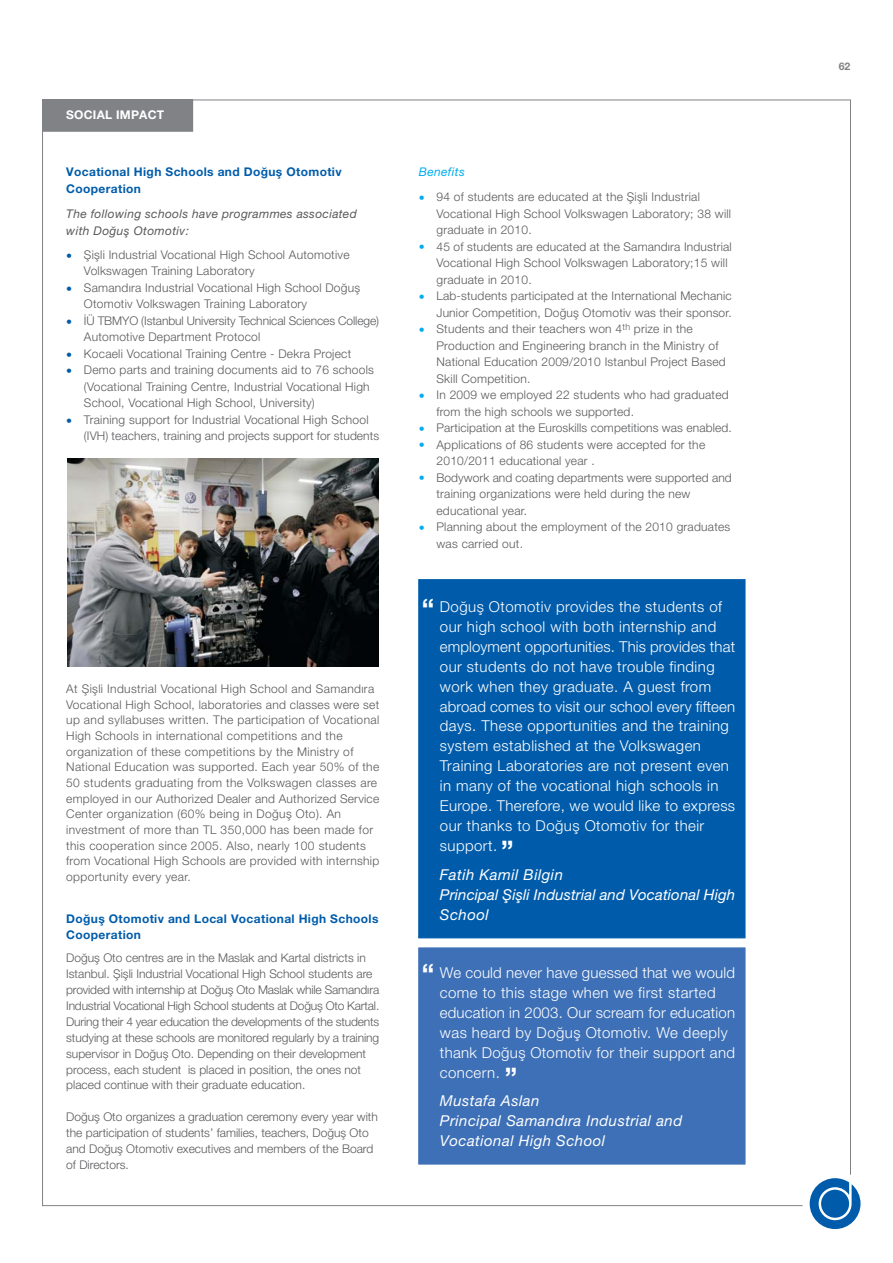
<style>
.page{position:relative;width:893px;height:1263px;background:#fff}
.page>*{position:absolute;margin:0;border:0;box-sizing:border-box;transform-origin:0 0}
.t1{font:700 27px "Helvetica Neue";color:#fff}
.t2{font:300 15px/19.8px "Helvetica Neue";letter-spacing:.03em;color:#fff}
.t3{font:italic 15px/19.8px "Helvetica Neu";letter-spacing:.005em;color:#fff}
.t4{font:italic 15px/20px "Helvetica Neu";letter-spacing:.03em;color:#fff}
.t5{font:300 12px/16.5px "Helvetica Neue";letter-spacing:.02em;color:#58595b}
.t6{font:300 12px/15.9px "Helvetica Neue";color:#58595b}
.t7{font:700 12px/15.9px "Helvetica Neue";letter-spacing:.03em;color:#005cab}
.t8{font:italic 12px/16.5px "Helvetica Neue";letter-spacing:.025em;color:#58595b}
.t9{font:700 12px "Helvetica Neue";letter-spacing:.02em;color:#fff}
.t10{font:300 12px/16.5px "Helvetica Neue";color:#00aeef}
.t11{font:italic 12px "Helvetica Neue";letter-spacing:.03em;color:#00aeef}
.t12{font:300 12px/16.5px "Helvetica Neue";color:#005cab}
.t13{font:700 10.5px "Helvetica Neue";color:#808285}
</style>
<div class="page">
<div style="left:44px;top:102px;width:149px;height:30px;background:#808285"></div>
<svg style="left:810px;top:1178px;width:50px;height:51px"></svg>
<div style="left:418px;top:579px;width:327px;height:359px;background:#005cab;border:1px solid #005cab"></div>
<div style="left:418px;top:947px;width:327px;height:217px;background:#3d70b7;border:1px solid #3d70b7"></div>
<img style="left:67px;top:459px;width:311px;height:207px">
<p class="t9" style="left:66px;top:111px;width:99px">SOCIAL IMPACT</p>
<p class="t7" style="left:66px;top:165px;width:277px;line-height:16.5px">Vocational High Schools and Doğuş Otomotiv<br>Cooperation</p>
<p class="t8" style="left:66px;top:207px;width:292px">The following schools have programmes associated with Doğuş Otomotiv:</p>
<p class="t12" style="left:66px;top:248px;width:7px">•</p>
<p class="t12" style="left:66px;top:281px;width:7px">•</p>
<p class="t12" style="left:66px;top:314px;width:7px">•</p>
<p class="t12" style="left:66px;top:347px;width:7px">• •</p>
<p class="t12" style="left:66px;top:413px;width:7px">•</p>
<p class="t5" style="left:84px;top:247px;width:297px">Şişli Industrial Vocational High School Automotive Volkswagen Training Laboratory<br>Samandıra Industrial Vocational High School Doğuş Otomotiv Volkswagen Training Laboratory<br>İÜ TBMYO (Istanbul University Technical Sciences College)<br>Automotive Department Protocol<br>Kocaeli Vocational Training Centre - Dekra Project Demo parts and training documents aid to 76 schools (Vocational Training Centre, Industrial Vocational High School, Vocational High School, University)<br>Training support for Industrial Vocational High School (IVH) teachers, training and projects support for students</p>
<p class="t5" style="left:66px;top:682px;width:315px;line-height:15.6px">At Şişli Industrial Vocational High School and Samandıra Vocational High School, laboratories and classes were set up and syllabuses written. The participation of Vocational High Schools in international competitions and the organization of these competitions by the Ministry of National Education was supported. Each year 50% of the 50 students graduating from the Volkswagen classes are employed in our Authorized Dealer and Authorized Service Center organization (60% being in Doğuş Oto). An investment of more than TL 350,000 has been made for this cooperation since 2005. Also, nearly 100 students from Vocational High Schools are provided with internship opportunity every year.</p>
<p class="t7" style="left:66px;top:912px;width:314px">Doğuş Otomotiv and Local Vocational High Schools<br>Cooperation</p>
<p class="t6" style="left:66px;top:951px;width:315px">Doğuş Oto centres are in the Maslak and Kartal districts in Istanbul. Şişli Industrial Vocational High School students are provided with internship at Doğuş Oto Maslak while Samandıra Industrial Vocational High School students at Doğuş Oto Kartal.<br>During their 4 year education the developments of the students studying at these schools are monitored regularly by a training supervisor in Doğuş Oto. Depending on their development process, each student is placed in position, the ones not placed continue with their graduate education.</p>
<p class="t6" style="left:66px;top:1110px;width:313px">Doğuş Oto organizes a graduation ceremony every year with the participation of students’ families, teachers, Doğuş Oto and Doğuş Otomotiv executives and members of the Board of Directors.</p>
<p class="t11" style="left:419px;top:168px;width:48px">Benefits</p>
<p class="t5" style="left:436px;top:190px;width:297px">94 of students are educated at the Şişli Industrial Vocational High School Volkswagen Laboratory; 38 will graduate in 2010.<br>45 of students are educated at the Samandıra Industrial Vocational High School Volkswagen Laboratory;15 will graduate in 2010.<br>Lab-students participated at the International Mechanic Junior Competition, Doğuş Otomotiv was their sponsor.<br>Students and their teachers won 4<sup>th</sup> prize in the Production and Engineering branch in the Ministry of National Education 2009/2010 Istanbul Project Based Skill Competition.<br>In 2009 we employed 22 students who had graduated from the high schools we supported.<br>Participation at the Euroskills competitions was enabled.<br>Applications of 86 students were accepted for the 2010/2011 educational year .<br>Bodywork and coating departments were supported and training organizations were held during the new educational year.<br>Planning about the employment of the 2010 graduates was carried out.</p>
<p class="t10" style="left:419px;top:190px;width:7px">•</p>
<p class="t10" style="left:419px;top:240px;width:7px">•</p>
<p class="t10" style="left:419px;top:289px;width:7px">•</p>
<p class="t10" style="left:419px;top:322px;width:7px">•</p>
<p class="t10" style="left:419px;top:388px;width:7px">•</p>
<p class="t10" style="left:419px;top:421px;width:7px">• •</p>
<p class="t10" style="left:419px;top:471px;width:7px">•</p>
<p class="t10" style="left:419px;top:520px;width:7px">•</p>
<h1 class="t1" style="left:422px;top:599px;width:14px">“</h1>
<p class="t2" style="left:440px;top:598px;width:297px">Doğuş Otomotiv provides the students of our high school with both internship and employment opportunities. This provides that our students do not have trouble finding work when they graduate. A guest from abroad comes to visit our school every fifteen days. These opportunities and the training system established at the Volkswagen Training Laboratories are not present even in many of the vocational high schools in Europe. Therefore, we would like to express our thanks to Doğuş Otomotiv for their support.</p>
<p class="t3" style="left:440px;top:866px;width:297px">Fatih Kamil Bilgin<br>Principal fiiflli Industrial and Vocational High<br>School</p>
<h1 class="t1" style="left:501px;top:841px;width:14px">”</h1>
<h1 class="t1" style="left:422px;top:964px;width:14px">“</h1>
<p class="t2" style="left:440px;top:964px;width:297px">We could never have guessed that we would come to this stage when we first started education in 2003. Our scream for education was heard by Doğuş Otomotiv. We deeply thank Doğuş Otomotiv for their support and concern.</p>
<p class="t4" style="left:440px;top:1092px;width:244px">Mustafa Aslan<br>Principal Samand›ra Industrial and<br>Vocational High School</p>
<h1 class="t1" style="left:505px;top:1067px;width:14px">”</h1>
<p class="t13" style="left:839px;top:62px;width:13px">62</p>
</div>
